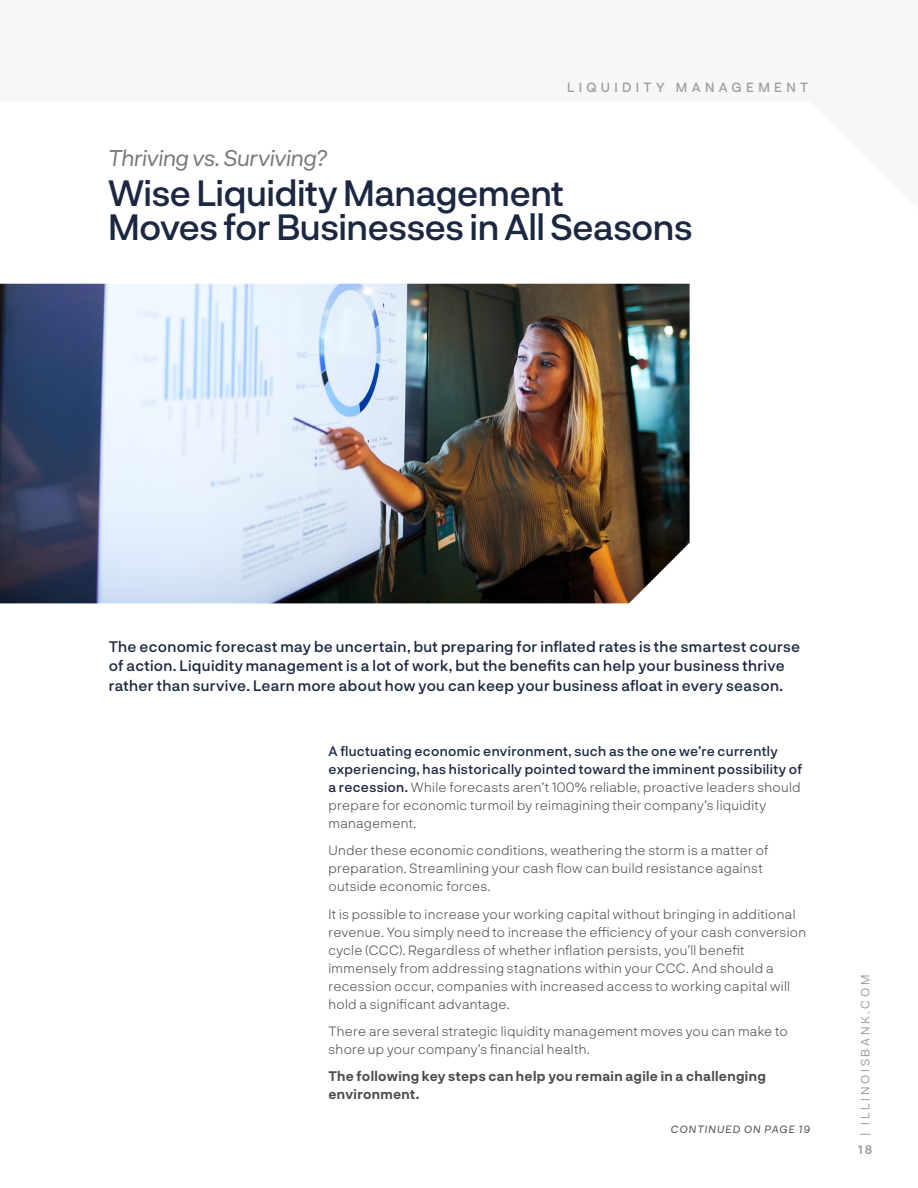
<style>
.page{position:relative;width:918px;height:1188px;background:#fff}
.page>*{position:absolute;margin:0;border:0;box-sizing:border-box;transform-origin:0 0}
.t1{font:500 36px/33.8px "Neurial Grotesk";letter-spacing:-.015em;color:#1c2742}
.t2{font:italic 22.5px "Neurial Grotesk";letter-spacing:-.015em;color:#76787b}
.Body_Copy_-_1st_Line_Text{font:500 15px/19.5px "Neurial Grotesk";letter-spacing:.02em;color:#1c2742}
.body_copy{font:300 13.5px/18px "Neurial Grotesk";letter-spacing:.02em;color:#4b4c4d}
.body_copy-2{font:500 13.5px/18px "Neurial Grotesk";letter-spacing:.025em;color:#1c2742}
.body_copy-3{font:700 13.5px/18px "Neurial Grotesk";letter-spacing:.025em;color:#4b4c4d}
.t3{font:500 13.2px "Neurial Grotesk";letter-spacing:.33em;color:#a09f9f}
.t4{font:12px "Neurial Grotesk";letter-spacing:.225em;color:#9d9fa2}
.t5{font:700 12px "Neurial Grotesk";color:#9d9fa2}
.Continued_Text{font:italic 10.5px "Neurial Grotesk";letter-spacing:.105em;color:#4b4c4d}
.s1{font-weight:300;color:#4b4c4d}
</style>
<div class="page">
<img style="left:0;top:284px;width:690px;height:319px">
<p class="t3" style="left:567px;top:77px;width:243px">LIQUIDITY MANAGEMENT</p>
<h2 class="t2" style="left:108px;top:142px;width:221px">Thriving vs. Surviving?</h2>
<h1 class="t1" style="left:108px;top:175px;width:586px">Wise Liquidity Management<br>Moves for Businesses in All Seasons</h1>
<p class="Body_Copy_-_1st_Line_Text" style="left:109px;top:636px;width:693px">The economic forecast may be uncertain, but preparing for inflated rates is the smartest course of action. Liquidity management is a lot of work, but the benefits can help your business thrive rather than survive. Learn more about how you can keep your business afloat in every season.</p>
<p class="body_copy-2" style="left:328px;top:742px;width:475px">A fluctuating economic environment, such as the one we’re currently experiencing, has historically pointed toward the imminent possibility of a recession. <span class="s1">While forecasts aren’t 100% reliable, proactive leaders should prepare for economic turmoil by reimagining their company’s liquidity management.</span></p>
<p class="body_copy" style="left:328px;top:841px;width:442px">Under these economic conditions, weathering the storm is a matter of preparation. Streamlining your cash flow can build resistance against outside economic forces.</p>
<p class="body_copy" style="left:328px;top:904px;width:479px">It is possible to increase your working capital without bringing in additional revenue. You simply need to increase the efficiency of your cash conversion cycle (CCC). Regardless of whether inflation persists, you’ll benefit immensely from addressing stagnations within your CCC. And should a recession occur, companies with increased access to working capital will hold a significant advantage.</p>
<p class="body_copy" style="left:328px;top:1021px;width:461px">There are several strategic liquidity management moves you can make to shore up your company’s financial health.</p>
<p class="body_copy-3" style="left:328px;top:1066px;width:439px">The following key steps can help you remain agile in a challenging environment.</p>
<p class="Continued_Text" style="left:671px;top:1122px;width:141px">CONTINUED ON PAGE 19</p>
<p class="t4" style="left:857px;top:1136px;width:163px;rotate:-90deg">| ILLINOISBANK.COM</p>
<p class="t5" style="left:858px;top:1141px;width:16px">18</p>
</div>
